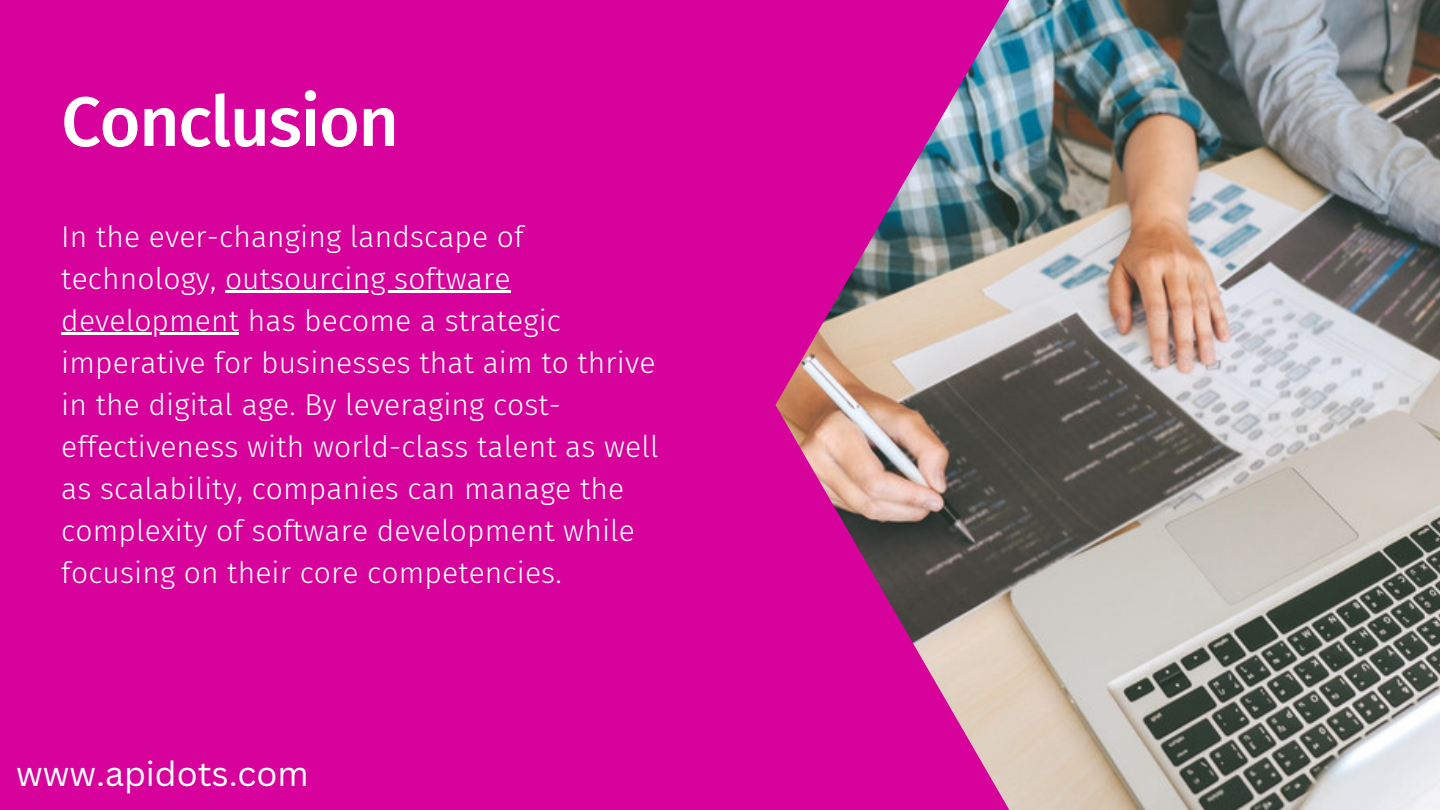
<style>
.page{position:relative;width:1440px;height:810px;background:#d6029b}
.page>*{position:absolute;margin:0;border:0;box-sizing:border-box;transform-origin:0 0}
.t1{font:500 70px "Fira Sans";letter-spacing:-.02em;color:#fff}
.t2{font:34px "Canva Sans";color:#fff}
.t3{font:300 30px/42px "Fira Sans";letter-spacing:.005em;color:#fff}
</style>
<div class="page">
<img style="left:775px;top:0;width:665px;height:810px">
<hr style="left:225px;top:290px;width:286px;height:3px;background:#fff">
<hr style="left:61px;top:332px;width:178px;height:3px;background:#fff">
<h1 class="t1" style="left:61px;top:81px;width:339px">Conclusion</h1>
<p class="t3" style="left:61px;top:216px;width:599px">In the ever-changing landscape of technology, outsourcing software development has become a strategic imperative for businesses that aim to thrive in the digital age. By leveraging cost&shy;effectiveness with world-class talent as well as scalability, companies can manage the complexity of software development while focusing on their core competencies.</p>
<p class="t2" style="left:16px;top:750px;width:294px">www.apidots.com</p>
</div>
